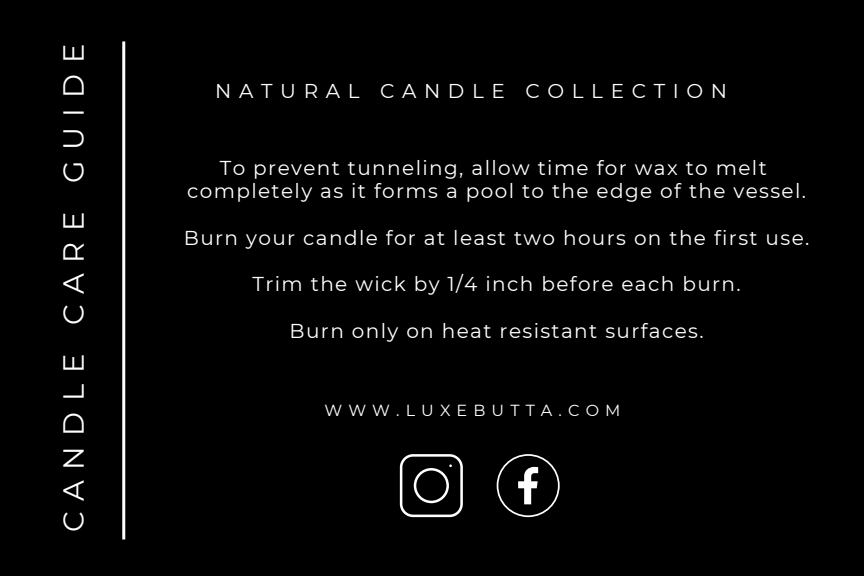
<style>
.page{position:relative;width:864px;height:576px;background:#000}
.page>*{position:absolute;margin:0;border:0;box-sizing:border-box;transform-origin:0 0}
.t1{font:28.8px "Montserrat";letter-spacing:.365em;color:#fff}
.t2{font:20px/23.2px "Montserrat";letter-spacing:.07em;color:#fff;text-align:center}
.t3{font:20px "Montserrat";letter-spacing:.38em;color:#fff}
.t4{font:16px "Montserrat";letter-spacing:.38em;color:#fff}
</style>
<div class="page">
<hr style="left:122px;top:41px;width:3px;height:498px;background:#fff">
<svg style="left:497px;top:454px;width:63px;height:63px"></svg>
<svg style="left:400px;top:454px;width:63px;height:63px"></svg>
<h1 class="t1" style="left:56px;top:532px;width:490px;rotate:-90deg">CANDLE CARE GUIDE</h1>
<p class="t3" style="left:215px;top:78px;width:514px">NATURAL CANDLE COLLECTION</p>
<p class="t2" style="left:187px;top:156px;width:620px">To prevent tunneling, allow time for wax to melt completely as it forms a pool to the edge of the vessel.</p>
<p class="t2" style="left:184px;top:226px;width:627px">Burn your candle for at least two hours on the first use.</p>
<p class="t2" style="left:253px;top:273px;width:490px">Trim the wick by 1/4 inch before each burn.</p>
<p class="t2" style="left:290px;top:320px;width:416px">Burn only on heat resistant surfaces.</p>
<p class="t4" style="left:325px;top:400px;width:297px">WWW.LUXEBUTTA.COM</p>
</div>
